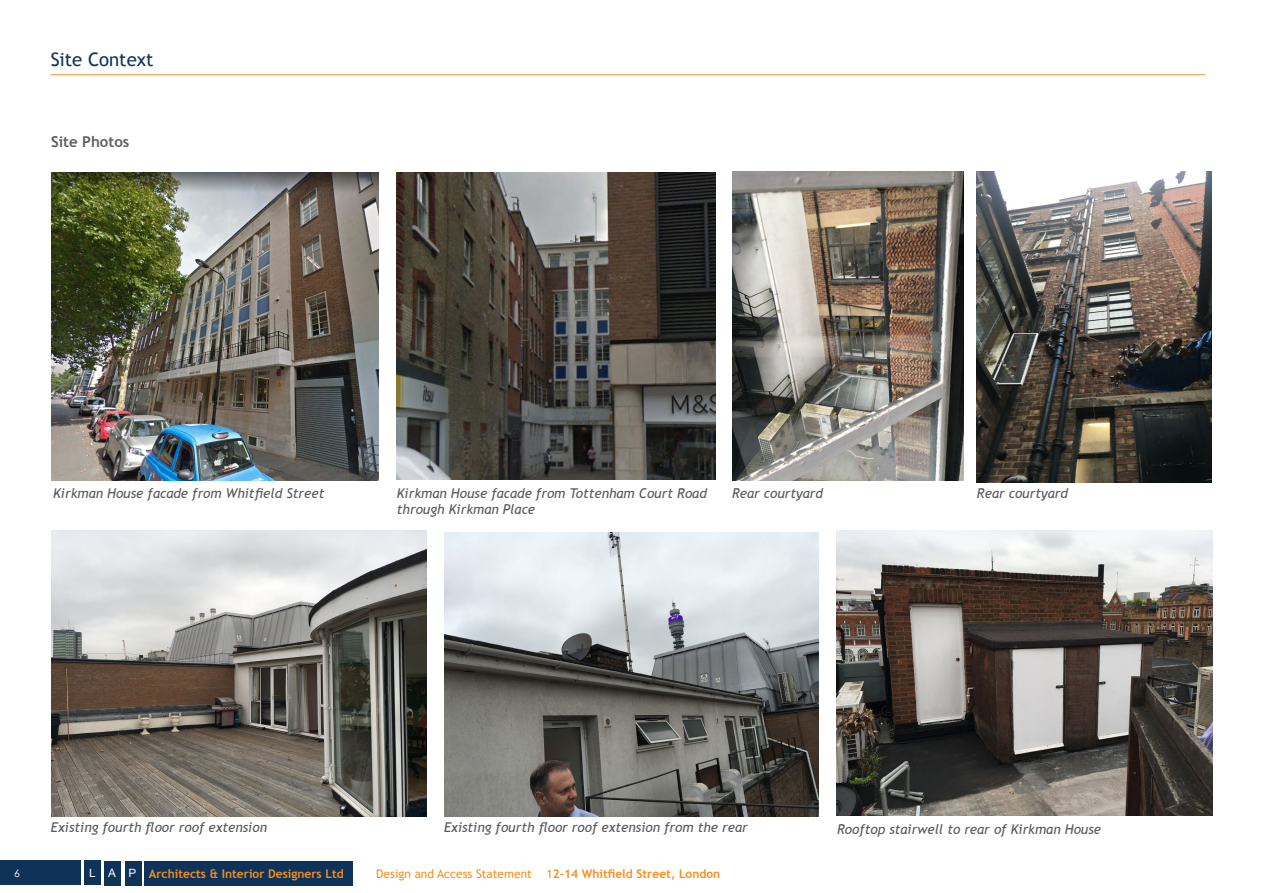
<style>
.page{position:relative;width:1263px;height:893px;background:#fff}
.page>*{position:absolute;margin:0;border:0;box-sizing:border-box;transform-origin:0 0}
.main_body{font:18.6px "Trebuchet MS";color:#0f3358}
.t1{font:700 15px "Trebuchet MS";color:#5f5f62}
.t2{font:italic 13.5px/16.2px "Trebuchet MS";color:#57585a}
.t3{font:700 12px "Trebuchet MS";color:#f68f20}
.t4{font:10.5px "Century Gothic";color:#fff}
.s1{font-family:"Tunga";font-weight:400;font-size:15px;color:#fff}
.s2{font-weight:400}
</style>
<div class="page">
<div style="left:84px;top:861px;width:16px;height:24px;background:#0f3358"></div>
<div style="left:125px;top:861px;width:16px;height:24px;background:#0f3358"></div>
<div style="left:145px;top:861px;width:208px;height:24px;background:#0f3358"></div>
<div style="left:105px;top:861px;width:16px;height:24px;background:#0f3358"></div>
<div style="left:1px;top:861px;width:80px;height:24px;background:#0f3358"></div>
<hr style="left:51px;top:74px;width:1155px;height:1px;background:#f68f20">
<img style="left:732px;top:172px;width:232px;height:309px">
<img style="left:977px;top:172px;width:235px;height:311px">
<img style="left:51px;top:531px;width:375px;height:285px">
<img style="left:837px;top:530px;width:375px;height:285px">
<img style="left:444px;top:533px;width:375px;height:283px">
<img style="left:51px;top:173px;width:328px;height:307px">
<img style="left:397px;top:173px;width:318px;height:306px">
<p class="main_body" style="left:51px;top:49px;width:104px">Site Context</p>
<p class="t1" style="left:51px;top:132px;width:80px">Site Photos</p>
<p class="t2" style="left:53px;top:485px;width:273px">Kirkman House facade from Whitfield Street</p>
<p class="t2" style="left:397px;top:485px;width:311px">Kirkman House facade from Tottenham Court Road through Kirkman Place</p>
<p class="t2" style="left:732px;top:485px;width:93px">Rear courtyard</p>
<p class="t2" style="left:977px;top:485px;width:93px">Rear courtyard</p>
<p class="t2" style="left:51px;top:819px;width:218px">Existing fourth floor roof extension</p>
<p class="t2" style="left:444px;top:819px;width:305px">Existing fourth floor roof extension from the rear</p>
<p class="t2" style="left:837px;top:821px;width:266px">Rooftop stairwell to rear of Kirkman House</p>
<p class="t4" style="left:14px;top:866px;width:7px">6</p>
<p class="t3" style="left:89px;top:866px;width:256px"><span class="s1">L A P</span> Architects &amp; Interior Designers Ltd</p>
<p class="t3" style="left:376px;top:866px;width:346px"><span class="s2">Design and Access Statement 1</span>2-14 Whitfield Street, London</p>
</div>
